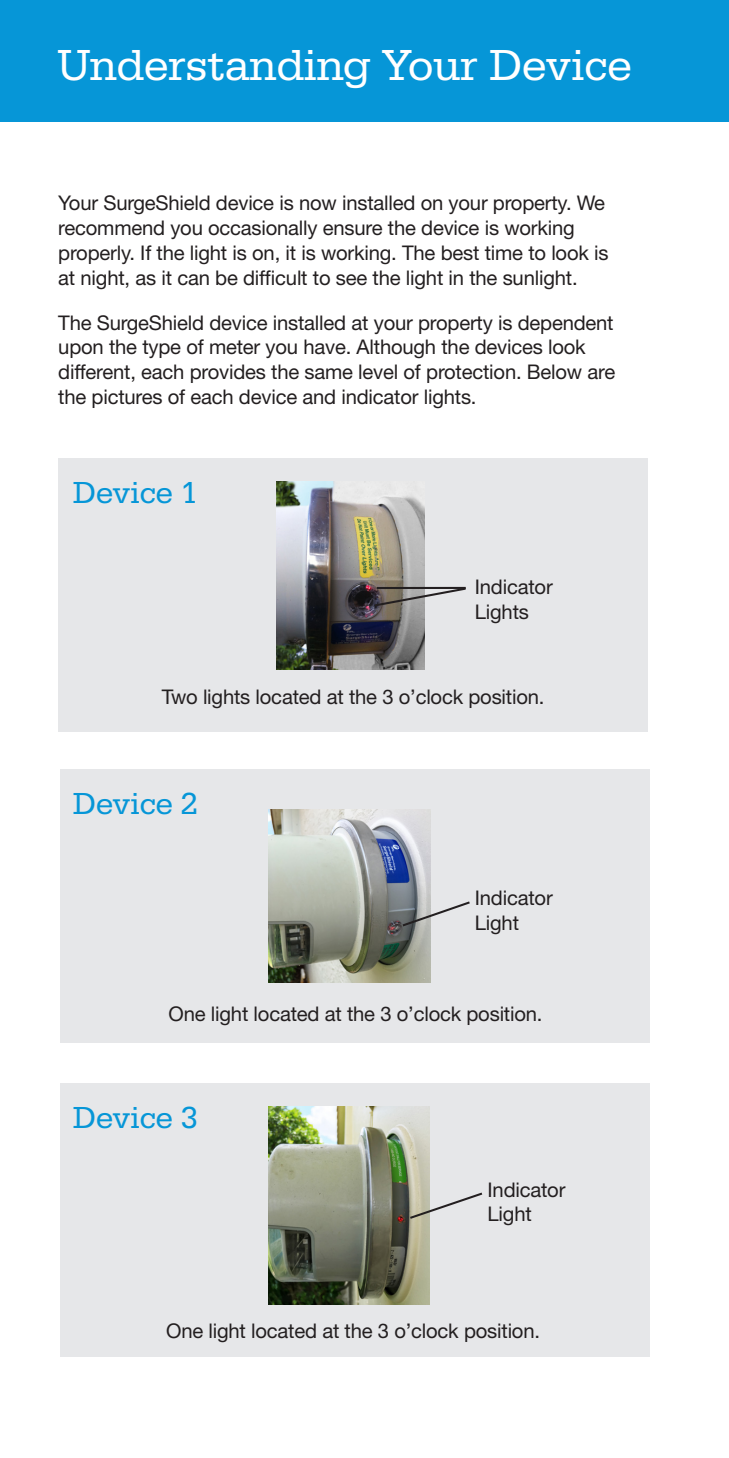
<style>
.page{position:relative;width:729px;height:1458px;background:#fff}
.page>*{position:absolute;margin:0;border:0;box-sizing:border-box;transform-origin:0 0}
.t1{font:45px "Serifa";color:#fff}
.t2{font:31.5px "Serifa";color:#0696d7}
.t3{font:20.25px/24.8px "Helvetica Neue";letter-spacing:-.01em;color:#231f20}
</style>
<div class="page">
<div style="left:61px;top:770px;width:589px;height:273px;background:#e6e7e9"></div>
<div style="left:0;top:0;width:729px;height:122px;background:#0696d7"></div>
<div style="left:58px;top:458px;width:590px;height:274px;background:#e6e7e9"></div>
<img style="left:268px;top:809px;width:162px;height:174px">
<img style="left:277px;top:482px;width:147px;height:188px">
<svg style="left:400px;top:900px;width:70px;height:28px"></svg>
<svg style="left:372px;top:586px;width:94px;height:22px"></svg>
<div style="left:61px;top:1083px;width:589px;height:273px;background:#e6e7e9"></div>
<img style="left:268px;top:1106px;width:161px;height:199px">
<svg style="left:408px;top:1191px;width:75px;height:29px"></svg>
<p class="t1" style="left:57px;top:40px;width:576px">Understanding Your Device</p>
<p class="t3" style="left:58px;top:190px;width:552px">Your SurgeShield device is now installed on your property. We recommend you occasionally ensure the device is working properly. If the light is on, it is working. The best time to look is at night, as it can be difficult to see the light in the sunlight.</p>
<p class="t3" style="left:58px;top:310px;width:558px">The SurgeShield device installed at your property is dependent upon the type of meter you have. Although the devices look different, each provides the same level of protection. Below are the pictures of each device and indicator lights.</p>
<p class="t2" style="left:73px;top:475px;width:127px">Device 1</p>
<p class="t3" style="left:475px;top:574px;width:79px">Indicator<br>Lights</p>
<p class="t3" style="left:162px;top:684px;width:384px">Two lights located at the 3 o’clock position.</p>
<p class="t2" style="left:73px;top:786px;width:127px">Device 2</p>
<p class="t3" style="left:475px;top:886px;width:79px">Indicator<br>Light</p>
<p class="t3" style="left:169px;top:1001px;width:375px">One light located at the 3 o’clock position.</p>
<p class="t2" style="left:73px;top:1100px;width:127px">Device 3</p>
<p class="t3" style="left:488px;top:1177px;width:79px">Indicator<br>Light</p>
<p class="t3" style="left:166px;top:1319px;width:375px">One light located at the 3 o’clock position.</p>
</div>
